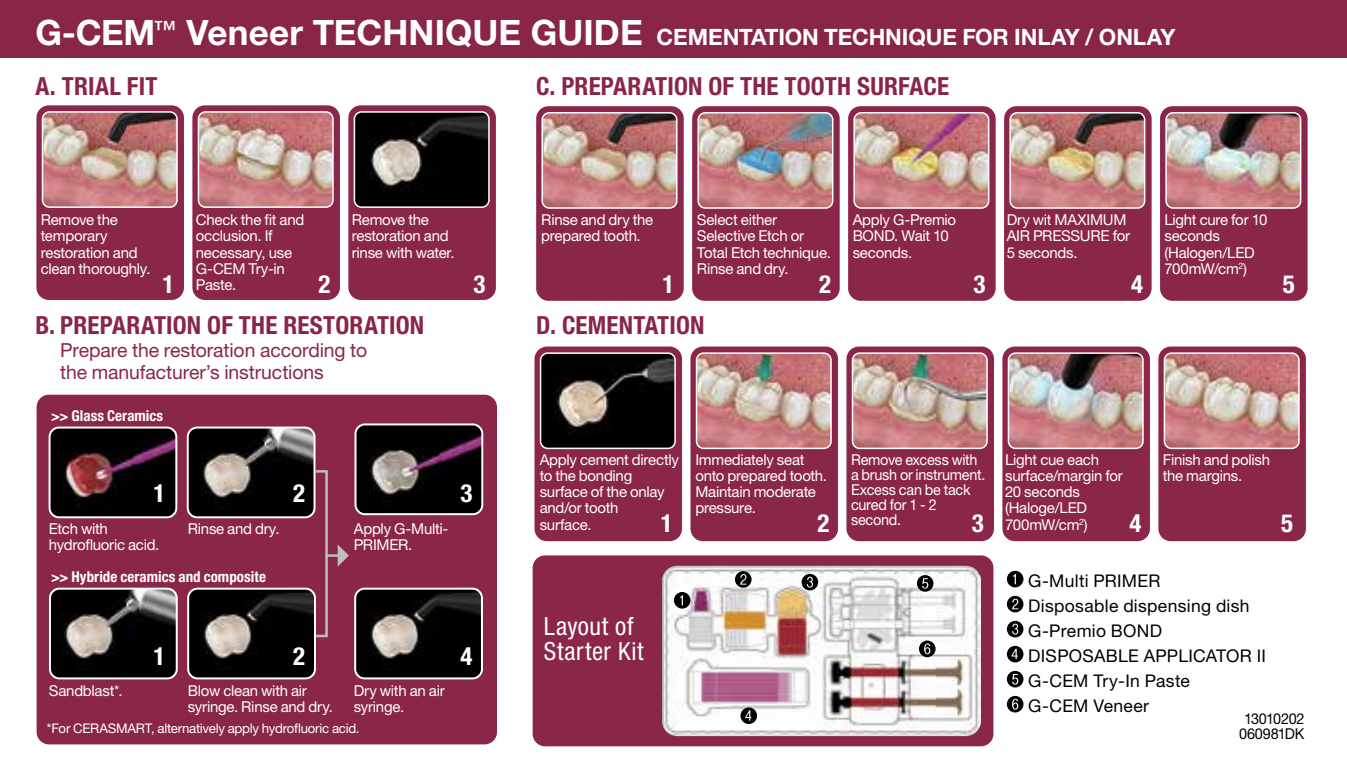
<style>
.page{position:relative;width:1347px;height:780px;background:#fff}
.page>*{position:absolute;margin:0;border:0;box-sizing:border-box;transform-origin:0 0}
.t1{font:700 condensed 25px "Helvetica Neue LT Std";letter-spacing:.01em;color:#892648}
.t2{font:700 condensed 25px "Helvetica Neue LT Std";color:#fff}
.t3{font:condensed 25px/25px "Helvetica Neue LT Std";letter-spacing:.025em;color:#fff}
.t4{font:700 22.5px "Helvetica Neue LT Std";letter-spacing:-.005em;color:#fff}
.t5{font:19.5px/22.5px "Helvetica Neue LT Std";letter-spacing:-.005em;color:#892648}
.t6{font:17.5px/25px "Helvetica Neue LT Std";letter-spacing:.015em;color:#000}
.t7{font:15px/16.2px "Helvetica Neue LT Std";letter-spacing:-.015em;color:#fff}
.t8{font:15px/15px "Helvetica Neue LT Std";letter-spacing:-.015em;color:#fff;scale:.96 1}
.t9{font:700 condensed 15px "Helvetica Neue LT Std";letter-spacing:.005em;color:#fff}
.t10{font:15px/15px "Helvetica Neue LT Std";letter-spacing:-.015em;color:#000;text-align:center;scale:.96 1}
.t11{font:13.25px "Helvetica Neue LT Std";letter-spacing:-.02em;color:#fff}
.s1{font-size:35px}
</style>
<div class="page">
<div style="left:36px;top:105px;width:148px;height:195px;background:#8a2648;border-radius:12px"></div>
<img style="left:43px;top:112px;width:132px;height:95px">
<div style="left:42px;top:111px;width:136px;height:97px;border:2px solid #fff;border-radius:7px"></div>
<div style="left:192px;top:105px;width:148px;height:195px;background:#8a2648;border-radius:12px"></div>
<img style="left:199px;top:112px;width:132px;height:95px">
<div style="left:198px;top:111px;width:136px;height:97px;border:2px solid #fff;border-radius:7px"></div>
<div style="left:348px;top:105px;width:148px;height:195px;background:#8a2648;border-radius:12px"></div>
<img style="left:354px;top:112px;width:133px;height:95px">
<div style="left:354px;top:111px;width:136px;height:97px;border:2px solid #fff;border-radius:7px"></div>
<div style="left:536px;top:106px;width:147px;height:195px;background:#8a2648;border-radius:12px"></div>
<img style="left:544px;top:113px;width:132px;height:95px">
<div style="left:541px;top:112px;width:136px;height:97px;border:2px solid #fff;border-radius:7px"></div>
<div style="left:692px;top:106px;width:147px;height:195px;background:#8a2648;border-radius:12px"></div>
<img style="left:700px;top:113px;width:132px;height:95px">
<div style="left:697px;top:112px;width:136px;height:97px;border:2px solid #fff;border-radius:7px"></div>
<div style="left:848px;top:106px;width:147px;height:195px;background:#8a2648;border-radius:12px"></div>
<img style="left:856px;top:113px;width:132px;height:95px">
<div style="left:853px;top:112px;width:136px;height:97px;border:2px solid #fff;border-radius:7px"></div>
<div style="left:1004px;top:106px;width:147px;height:195px;background:#8a2648;border-radius:12px"></div>
<img style="left:1012px;top:113px;width:132px;height:95px">
<div style="left:1009px;top:112px;width:136px;height:97px;border:2px solid #fff;border-radius:7px"></div>
<div style="left:1160px;top:106px;width:147px;height:195px;background:#8a2648;border-radius:12px"></div>
<img style="left:1168px;top:113px;width:132px;height:95px">
<div style="left:1165px;top:112px;width:136px;height:97px;border:2px solid #fff;border-radius:7px"></div>
<div style="left:534px;top:346px;width:148px;height:195px;background:#8a2648;border-radius:12px"></div>
<div style="left:532px;top:555px;width:461px;height:191px;background:#8a2648;border-radius:12px"></div>
<img style="left:541px;top:355px;width:132px;height:93px">
<div style="left:540px;top:352px;width:136px;height:97px;border:2px solid #fff;border-radius:7px"></div>
<div style="left:690px;top:346px;width:148px;height:195px;background:#8a2648;border-radius:12px"></div>
<img style="left:696px;top:353px;width:135px;height:95px">
<div style="left:696px;top:352px;width:135px;height:97px;border:2px solid #fff;border-radius:7px"></div>
<div style="left:846px;top:346px;width:148px;height:195px;background:#8a2648;border-radius:12px"></div>
<img style="left:854px;top:353px;width:133px;height:95px">
<div style="left:851px;top:352px;width:136px;height:97px;border:2px solid #fff;border-radius:7px"></div>
<div style="left:1002px;top:346px;width:148px;height:195px;background:#8a2648;border-radius:12px"></div>
<img style="left:1010px;top:353px;width:133px;height:95px">
<div style="left:1007px;top:352px;width:136px;height:97px;border:2px solid #fff;border-radius:7px"></div>
<div style="left:1158px;top:346px;width:147px;height:195px;background:#8a2648;border-radius:12px"></div>
<img style="left:1166px;top:353px;width:132px;height:95px">
<div style="left:1163px;top:352px;width:136px;height:97px;border:2px solid #fff;border-radius:7px"></div>
<div style="left:37px;top:394px;width:460px;height:350px;background:#8a2648;border-radius:12px"></div>
<img style="left:662px;top:565px;width:319px;height:172px">
<svg style="left:674px;top:592px;width:16px;height:16px"></svg>
<svg style="left:735px;top:571px;width:16px;height:16px"></svg>
<svg style="left:801px;top:574px;width:17px;height:16px"></svg>
<svg style="left:740px;top:707px;width:17px;height:17px"></svg>
<svg style="left:916px;top:575px;width:17px;height:16px"></svg>
<svg style="left:919px;top:640px;width:16px;height:17px"></svg>
<img style="left:50px;top:429px;width:126px;height:88px">
<div style="left:49px;top:426px;width:128px;height:92px;border:2px solid #fff;border-radius:9px"></div>
<img style="left:357px;top:590px;width:123px;height:86px">
<div style="left:354px;top:587px;width:129px;height:92px;border:2px solid #fff;border-radius:9px"></div>
<div style="left:315px;top:470px;width:13px;height:167px;border:2px solid #bcbec0"></div>
<svg style="left:326px;top:544px;width:23px;height:22px"></svg>
<img style="left:52px;top:590px;width:123px;height:86px">
<div style="left:49px;top:587px;width:129px;height:92px;border:2px solid #fff;border-radius:9px"></div>
<img style="left:190px;top:590px;width:123px;height:86px">
<div style="left:187px;top:587px;width:129px;height:92px;border:2px solid #fff;border-radius:9px"></div>
<img style="left:190px;top:429px;width:124px;height:88px">
<div style="left:187px;top:426px;width:128px;height:92px;border:2px solid #fff;border-radius:9px"></div>
<img style="left:357px;top:426px;width:123px;height:86px">
<div style="left:354px;top:423px;width:129px;height:92px;border:2px solid #fff;border-radius:9px"></div>
<svg style="left:1006px;top:570px;width:17px;height:17px"></svg>
<svg style="left:1006px;top:595px;width:17px;height:17px"></svg>
<svg style="left:1006px;top:620px;width:17px;height:17px"></svg>
<svg style="left:1006px;top:645px;width:17px;height:17px"></svg>
<svg style="left:1006px;top:670px;width:17px;height:17px"></svg>
<svg style="left:1006px;top:695px;width:17px;height:17px"></svg>
<div style="left:0;top:0;width:1346px;height:58px;background:#892648"></div>
<h2 class="t4" style="left:35px;top:23px;width:1141px"><span class="s1">G-CEM</span><sup>™</sup> <span class="s1">Veneer TECHNIQUE GUIDE</span> CEMENTATION TECHNIQUE FOR INLAY / ONLAY</h2>
<h1 class="t1" style="left:35px;top:71px;width:123px">A. TRIAL FIT</h1>
<h1 class="t1" style="left:536px;top:71px;width:414px">C. PREPARATION OF THE TOOTH SURFACE</h1>
<p class="t7" style="left:41px;top:211px;width:111px">Remove the temporary restoration and clean thoroughly.</p>
<p class="t7" style="left:196px;top:211px;width:110px">Check the fit and occlusion. If necessary, use<br>G-CEM Try-in<br>Paste.</p>
<p class="t7" style="left:352px;top:211px;width:104px">Remove the restoration and rinse with water.</p>
<p class="t7" style="left:541px;top:211px;width:114px">Rinse and dry the prepared tooth.</p>
<p class="t7" style="left:697px;top:211px;width:135px">Select either<br>Selective Etch or<br>Total Etch technique.<br>Rinse and dry.</p>
<p class="t7" style="left:852px;top:211px;width:105px">Apply G-Premio<br>BOND. Wait 10 seconds.</p>
<p class="t7" style="left:1006px;top:211px;width:125px">Dry wit MAXIMUM<br>AIR PRESSURE for<br>5 seconds.</p>
<p class="t7" style="left:1164px;top:211px;width:104px">Light cure for 10 seconds (Halogen/LED<br>700mW/cm<sup>2</sup>)</p>
<h1 class="t2" style="left:163px;top:269px;width:14px">1</h1>
<h1 class="t2" style="left:318px;top:269px;width:13px">2</h1>
<h1 class="t2" style="left:473px;top:269px;width:14px">3</h1>
<h1 class="t2" style="left:662px;top:269px;width:13px">1</h1>
<h1 class="t2" style="left:819px;top:269px;width:14px">2</h1>
<h1 class="t2" style="left:973px;top:269px;width:13px">3</h1>
<h1 class="t2" style="left:1131px;top:269px;width:14px">4</h1>
<h1 class="t2" style="left:1282px;top:269px;width:14px">5</h1>
<h1 class="t1" style="left:35px;top:310px;width:390px">B. PREPARATION OF THE RESTORATION</h1>
<p class="t5" style="left:60px;top:338px;width:308px">Prepare the restoration according to the manufacturer’s instructions</p>
<p class="t9" style="left:51px;top:406px;width:114px">&gt;&gt; Glass Ceramics</p>
<h1 class="t2" style="left:153px;top:478px;width:13px">1</h1>
<h1 class="t2" style="left:293px;top:478px;width:13px">2</h1>
<h1 class="t2" style="left:460px;top:478px;width:14px">3</h1>
<p class="t7" style="left:49px;top:520px;width:112px">Etch with hydrofluoric acid.</p>
<p class="t7" style="left:188px;top:520px;width:93px">Rinse and dry.</p>
<p class="t7" style="left:354px;top:520px;width:96px">Apply G-Multi-<br>PRIMER.</p>
<p class="t9" style="left:51px;top:567px;width:216px">&gt;&gt; Hybride ceramics and composite</p>
<h1 class="t2" style="left:153px;top:640px;width:13px">1</h1>
<h1 class="t2" style="left:293px;top:640px;width:13px">2</h1>
<h1 class="t2" style="left:460px;top:640px;width:14px">4</h1>
<p class="t7" style="left:49px;top:682px;width:75px">Sandblast*.</p>
<p class="t7" style="left:188px;top:682px;width:146px">Blow clean with air syringe. Rinse and dry.</p>
<p class="t7" style="left:354px;top:682px;width:92px">Dry with an air syringe.</p>
<p class="t11" style="left:47px;top:720px;width:314px">*For CERASMART, alternatively apply hydrofluoric acid.</p>
<h1 class="t1" style="left:536px;top:310px;width:170px">D. CEMENTATION</h1>
<p class="t7" style="left:539px;top:451px;width:141px">Apply cement directly to the bonding surface of the onlay and/or tooth<br>surface.</p>
<p class="t7" style="left:695px;top:451px;width:133px">Immediately seat onto prepared tooth.<br>Maintain moderate pressure.</p>
<p class="t7" style="left:1005px;top:451px;width:119px">Light cue each surface/margin for<br>20 seconds (Haloge/LED<br>700mW/cm<sup>2</sup>)</p>
<p class="t7" style="left:1162px;top:451px;width:109px">Finish and polish the margins.</p>
<p class="t8" style="left:851px;top:451px;width:141px">Remove excess with a brush or instrument.<br>Excess can be tack cured for 1 - 2 second.</p>
<h1 class="t2" style="left:661px;top:508px;width:13px">1</h1>
<h1 class="t2" style="left:817px;top:508px;width:14px">2</h1>
<h1 class="t2" style="left:971px;top:508px;width:13px">3</h1>
<h1 class="t2" style="left:1129px;top:508px;width:13px">4</h1>
<h1 class="t2" style="left:1281px;top:508px;width:13px">5</h1>
<h1 class="t3" style="left:544px;top:614px;width:101px">Layout of<br>Starter Kit</h1>
<p class="t6" style="left:1028px;top:568px;width:239px">G-Multi PRIMER<br>Disposable dispensing dish<br>G-Premio BOND<br>DISPOSABLE APPLICATOR II<br>G-CEM Try-In Paste<br>G-CEM Veneer</p>
<p class="t10" style="left:1239px;top:711px;width:70px">13010202<br>060981DK</p>
</div>
